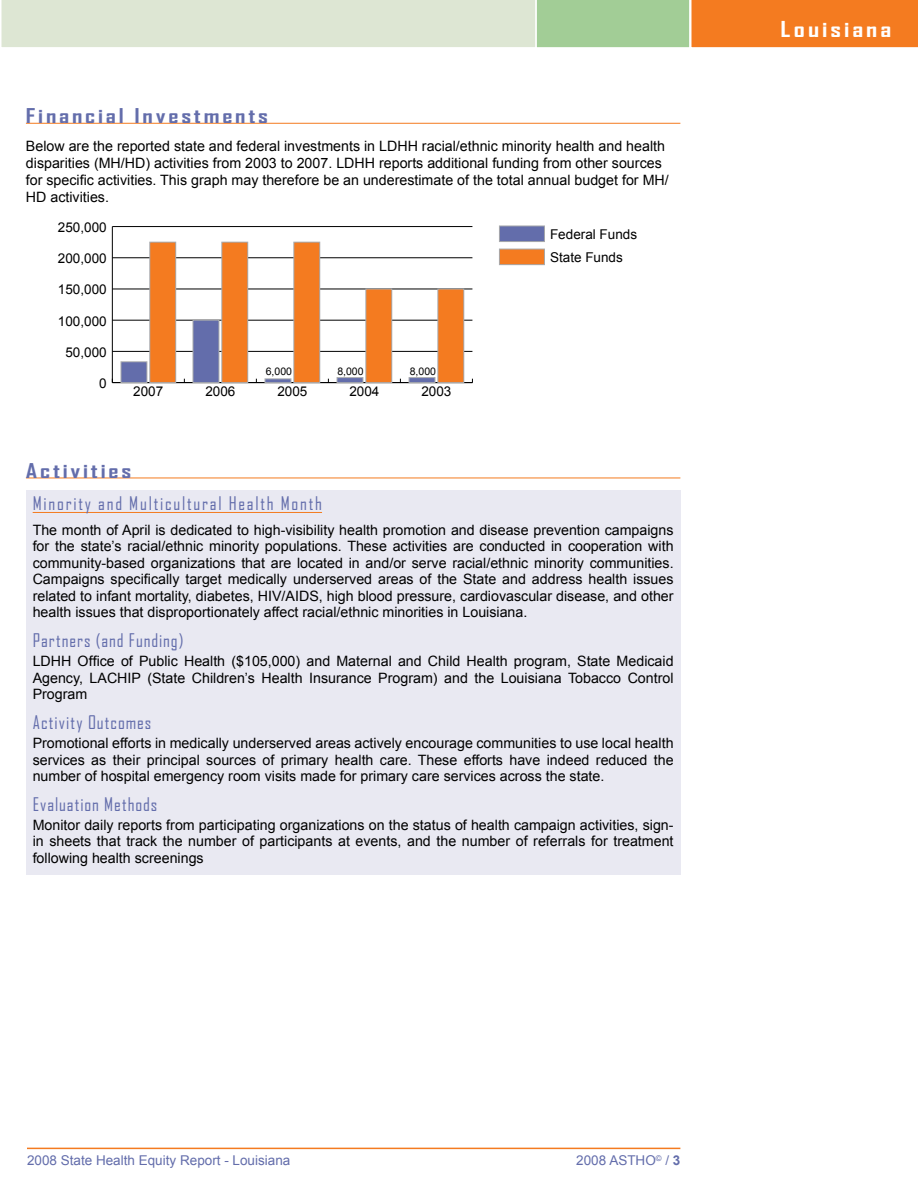
<style>
.page{position:relative;width:918px;height:1188px;background:#fff}
.page>*{position:absolute;margin:0;border:0;box-sizing:border-box;transform-origin:0 0}
.t1{font:700 21px "Agency FB";letter-spacing:.11em;color:#fff;scale:1.3 1}
.t2{font:700 19.5px "Agency FB";letter-spacing:.11em;color:#636dab;scale:1.3 1}
.t3{font:18px "Agency FB";letter-spacing:.065em;color:#636dab}
.t4{font:18px "Agency FB";letter-spacing:.1em;color:#636dab}
.t5{font:14.25px/16.5px "Arial";color:#000;text-align:justify}
.t6{font:13.5px "Arial";color:#000}
.t7{font:13.5px "Arial";color:#636dab}
.t8{font:10.5px "Arial";color:#000}
.s1{font-weight:700}
</style>
<div class="page">
<svg style="left:1px;top:0;width:917px;height:48px;background:#d9c89e"></svg>
<hr style="left:27px;top:1148px;width:653px;height:1px;background:#f47b20">
<div style="left:26px;top:490px;width:654px;height:384px;background:#e9e9f2"></div>
<hr style="left:33px;top:512px;width:289px;height:1px;background:#f47b20">
<hr style="left:26px;top:478px;width:654px;height:1px;background:#f47b20">
<hr style="left:26px;top:123px;width:654px;height:1px;background:#f47b20">
<div style="left:499px;top:226px;width:45px;height:16px;background:#636dab"></div>
<div style="left:499px;top:226px;width:46px;height:16px;border:1px solid #a7a9ac"></div>
<div style="left:121px;top:362px;width:26px;height:21px;background:#636dab"></div>
<div style="left:121px;top:361px;width:26px;height:22px;border:1px solid #a7a9ac"></div>
<div style="left:193px;top:320px;width:26px;height:63px;background:#636dab"></div>
<div style="left:193px;top:320px;width:26px;height:63px;border:1px solid #a7a9ac"></div>
<hr style="left:265px;top:379px;width:26px;height:4px;background:#636dab">
<div style="left:265px;top:378px;width:26px;height:5px;border:1px solid #a7a9ac"></div>
<div style="left:337px;top:378px;width:26px;height:5px;background:#636dab"></div>
<div style="left:337px;top:377px;width:26px;height:6px;border:1px solid #a7a9ac"></div>
<div style="left:409px;top:378px;width:26px;height:5px;background:#636dab"></div>
<div style="left:409px;top:377px;width:26px;height:6px;border:1px solid #a7a9ac"></div>
<div style="left:499px;top:249px;width:45px;height:16px;background:#f47b20"></div>
<div style="left:499px;top:249px;width:46px;height:16px;border:1px solid #a7a9ac"></div>
<div style="left:150px;top:242px;width:26px;height:141px;background:#f47b20"></div>
<div style="left:149px;top:242px;width:27px;height:141px;border:1px solid #a7a9ac"></div>
<div style="left:222px;top:242px;width:26px;height:141px;background:#f47b20"></div>
<div style="left:221px;top:242px;width:27px;height:141px;border:1px solid #a7a9ac"></div>
<div style="left:294px;top:242px;width:26px;height:141px;background:#f47b20"></div>
<div style="left:293px;top:242px;width:27px;height:141px;border:1px solid #a7a9ac"></div>
<div style="left:366px;top:289px;width:26px;height:94px;background:#f47b20"></div>
<div style="left:365px;top:289px;width:27px;height:94px;border:1px solid #a7a9ac"></div>
<div style="left:438px;top:289px;width:26px;height:94px;background:#f47b20"></div>
<div style="left:437px;top:289px;width:27px;height:94px;border:1px solid #a7a9ac"></div>
<h2 class="t2" style="left:26px;top:103px;width:188px">Financial Investments</h2>
<p class="t5" style="left:26px;top:137px;width:644px;line-height:17.1px;text-align:left">Below are the reported state and federal investments in LDHH racial/ethnic minority health and health disparities (MH/HD) activities from 2003 to 2007. LDHH reports additional funding from other sources for specific activities. This graph may therefore be an underestimate of the total annual budget for MH/ HD activities.</p>
<p class="t6" style="left:58px;top:218px;width:50px">250,000</p>
<p class="t6" style="left:58px;top:250px;width:50px">200,000</p>
<p class="t6" style="left:58px;top:281px;width:50px">150,000</p>
<p class="t6" style="left:58px;top:312px;width:50px">100,000</p>
<p class="t6" style="left:65px;top:343px;width:43px">50,000</p>
<p class="t6" style="left:99px;top:375px;width:9px">0</p>
<p class="t8" style="left:266px;top:364px;width:28px">6,000</p>
<p class="t8" style="left:337px;top:364px;width:28px">8,000</p>
<p class="t8" style="left:410px;top:364px;width:28px">8,000</p>
<p class="t6" style="left:133px;top:382px;width:32px">2007</p>
<p class="t6" style="left:205px;top:382px;width:32px">2006</p>
<p class="t6" style="left:277px;top:382px;width:32px">2005</p>
<p class="t6" style="left:349px;top:382px;width:32px">2004</p>
<p class="t6" style="left:421px;top:382px;width:32px">2003</p>
<h2 class="t2" style="left:26px;top:458px;width:83px">Activities</h2>
<p class="t6" style="left:550px;top:226px;width:89px">Federal Funds</p>
<p class="t6" style="left:550px;top:249px;width:74px">State Funds</p>
<p class="t4" style="left:33px;top:492px;width:291px">Minority and Multicultural Health Month</p>
<p class="t5" style="left:33px;top:522px;width:642px">The month of April is dedicated to high-visibility health promotion and disease prevention campaigns for the state’s racial/ethnic minority populations. These activities are conducted in cooperation with community-based organizations that are located in and/or serve racial/ethnic minority communities.<br>Campaigns specifically target medically underserved areas of the State and address health issues related to infant mortality, diabetes, HIV/AIDS, high blood pressure, cardiovascular disease, and other health issues that disproportionately affect racial/ethnic minorities in Louisiana.</p>
<p class="t3" style="left:33px;top:629px;width:152px">Partners (and Funding)</p>
<p class="t5" style="left:33px;top:653px;width:642px">LDHH Office of Public Health ($105,000) and Maternal and Child Health program, State Medicaid Agency, LACHIP (State Children’s Health Insurance Program) and the Louisiana Tobacco Control Program</p>
<p class="t3" style="left:33px;top:711px;width:120px">Activity Outcomes</p>
<p class="t5" style="left:33px;top:735px;width:642px">Promotional efforts in medically underserved areas actively encourage communities to use local health services as their principal sources of primary health care. These efforts have indeed reduced the number of hospital emergency room visits made for primary care services across the state.</p>
<p class="t3" style="left:33px;top:793px;width:126px">Evaluation Methods</p>
<p class="t5" style="left:33px;top:817px;width:642px">Monitor daily reports from participating organizations on the status of health campaign activities, sign&shy;in sheets that track the number of participants at events, and the number of referrals for treatment following health screenings</p>
<h1 class="t1" style="left:781px;top:16px;width:87px">Louisiana</h1>
<p class="t7" style="left:27px;top:1152px;width:265px">2008 State Health Equity Report - Louisiana</p>
<p class="t7" style="left:576px;top:1152px;width:106px">2008 ASTHO<sup>©</sup> / <span class="s1">3</span></p>
</div>
